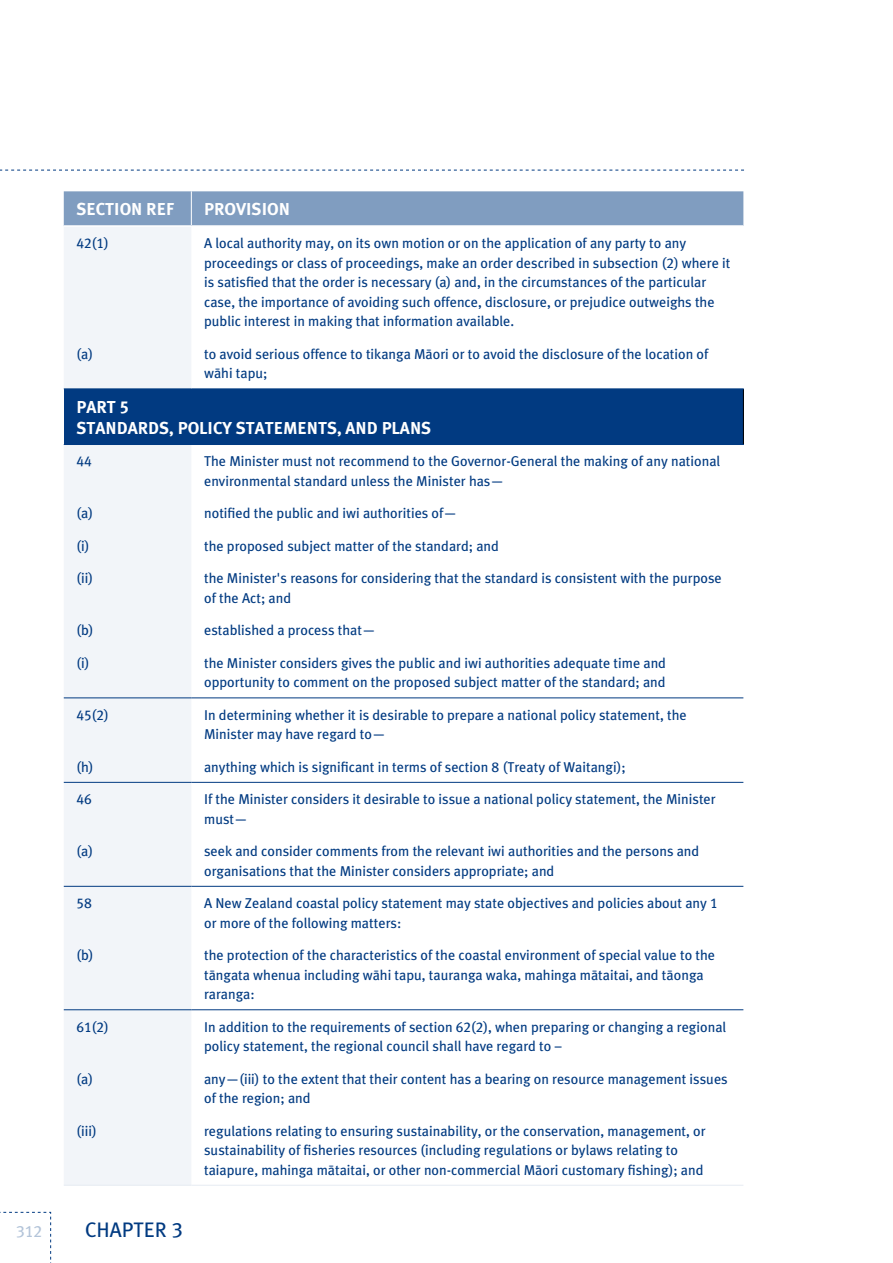
<style>
.page{position:relative;width:893px;height:1263px;background:#fff}
.page>*{position:absolute;margin:0;border:0;box-sizing:border-box;transform-origin:0 0}
.t1{font:21px "Meta Plus Book Maori";color:#013a81}
.t2{font:17.25px/21px "Meta Plus Bold Maori";color:#fff}
.t3{font:16.5px "Meta Plus Book Maori";color:#b3c4d9}
.t4{font:14.25px/19.5px "Meta Plus Book Maori";color:#013a81}
</style>
<div class="page">
<svg style="left:0;top:170px;width:744px;height:1px"></svg>
<svg style="left:0;top:1211px;width:51px;height:52px"></svg>
<div style="left:64px;top:191px;width:679px;height:34px;background:#809dc0"></div>
<div style="left:64px;top:227px;width:127px;height:958px;background:#f2f5f9"></div>
<div style="left:64px;top:389px;width:679px;height:55px;background:#013a81"></div>
<hr style="left:743px;top:389px;width:1px;height:55px;background:#000">
<hr style="left:191px;top:191px;width:1px;height:34px;background:#fff">
<hr style="left:64px;top:388px;width:127px;height:1px;background:#013a81">
<hr style="left:191px;top:388px;width:553px;height:1px;background:#013a81">
<hr style="left:64px;top:444px;width:127px;height:1px;background:#013a81">
<hr style="left:191px;top:444px;width:553px;height:1px;background:#013a81">
<hr style="left:64px;top:697px;width:127px;height:1px;background:#013a81">
<hr style="left:191px;top:697px;width:552px;height:1px;background:#013a81">
<hr style="left:64px;top:782px;width:127px;height:1px;background:#013a81">
<hr style="left:191px;top:782px;width:552px;height:1px;background:#013a81">
<hr style="left:64px;top:886px;width:127px;height:1px;background:#013a81">
<hr style="left:191px;top:886px;width:552px;height:1px;background:#013a81">
<hr style="left:64px;top:1009px;width:127px;height:1px;background:#013a81">
<hr style="left:191px;top:1009px;width:552px;height:1px;background:#013a81">
<hr style="left:64px;top:1185px;width:127px;height:1px;background:#e6ebf2">
<hr style="left:191px;top:1185px;width:552px;height:1px;background:#e6ebf2">
<p class="t2" style="left:77px;top:199px;width:99px">SECTION REF</p>
<p class="t2" style="left:204px;top:199px;width:87px">PROVISION</p>
<p class="t4" style="left:77px;top:233px;width:34px">42(1)</p>
<p class="t4" style="left:204px;top:233px;width:528px">A local authority may, on its own motion or on the application of any party to any proceedings or class of proceedings, make an order described in subsection (2) where it is satisfied that the order is necessary (a) and, in the circumstances of the particular case, the importance of avoiding such offence, disclosure, or prejudice outweighs the public interest in making that information available.</p>
<p class="t4" style="left:77px;top:344px;width:18px">(a)</p>
<p class="t4" style="left:204px;top:344px;width:506px">to avoid serious offence to tikanga Mäori or to avoid the disclosure of the location of wähi tapu;</p>
<p class="t2" style="left:77px;top:396px;width:356px">PART 5<br>STANDARDS, POLICY STATEMENTS, AND PLANS</p>
<p class="t4" style="left:77px;top:451px;width:17px">44</p>
<p class="t4" style="left:204px;top:451px;width:518px">The Minister must not recommend to the Governor-General the making of any national environmental standard unless the Minister has—</p>
<p class="t4" style="left:77px;top:503px;width:18px">(a)</p>
<p class="t4" style="left:204px;top:503px;width:255px">notified the public and iwi authorities of—</p>
<p class="t4" style="left:77px;top:536px;width:14px">(i)</p>
<p class="t4" style="left:204px;top:536px;width:296px">the proposed subject matter of the standard; and</p>
<p class="t4" style="left:77px;top:568px;width:18px">(ii)</p>
<p class="t4" style="left:204px;top:568px;width:519px">the Minister's reasons for considering that the standard is consistent with the purpose of the Act; and</p>
<p class="t4" style="left:77px;top:620px;width:19px">(b)</p>
<p class="t4" style="left:204px;top:620px;width:173px">established a process that—</p>
<p class="t4" style="left:77px;top:653px;width:14px">(i)</p>
<p class="t4" style="left:204px;top:653px;width:463px">the Minister considers gives the public and iwi authorities adequate time and opportunity to comment on the proposed subject matter of the standard; and</p>
<p class="t4" style="left:77px;top:705px;width:34px">45(2)</p>
<p class="t4" style="left:204px;top:705px;width:484px">In determining whether it is desirable to prepare a national policy statement, the<br>Minister may have regard to—</p>
<p class="t4" style="left:77px;top:757px;width:19px">(h)</p>
<p class="t4" style="left:204px;top:757px;width:423px">anything which is significant in terms of section 8 (Treaty of Waitangi);</p>
<p class="t4" style="left:77px;top:789px;width:17px">46</p>
<p class="t4" style="left:204px;top:789px;width:513px">If the Minister considers it desirable to issue a national policy statement, the Minister must—</p>
<p class="t4" style="left:77px;top:841px;width:18px">(a)</p>
<p class="t4" style="left:204px;top:841px;width:497px">seek and consider comments from the relevant iwi authorities and the persons and organisations that the Minister considers appropriate; and</p>
<p class="t4" style="left:77px;top:893px;width:17px">58</p>
<p class="t4" style="left:204px;top:893px;width:515px">A New Zealand coastal policy statement may state objectives and policies about any 1 or more of the following matters:</p>
<p class="t4" style="left:77px;top:945px;width:19px">(b)</p>
<p class="t4" style="left:204px;top:945px;width:513px">the protection of the characteristics of the coastal environment of special value to the tängata whenua including wähi tapu, tauranga waka, mahinga mätaitai, and täonga raranga:</p>
<p class="t4" style="left:77px;top:1017px;width:34px">61(2)</p>
<p class="t4" style="left:204px;top:1017px;width:524px">In addition to the requirements of section 62(2), when preparing or changing a regional policy statement, the regional council shall have regard to –</p>
<p class="t4" style="left:77px;top:1069px;width:18px">(a)</p>
<p class="t4" style="left:204px;top:1069px;width:525px">any—(iii) to the extent that their content has a bearing on resource management issues of the region; and</p>
<p class="t4" style="left:77px;top:1121px;width:22px">(iii)</p>
<p class="t4" style="left:204px;top:1121px;width:503px">regulations relating to ensuring sustainability, or the conservation, management, or sustainability of fisheries resources (including regulations or bylaws relating to taiapure, mahinga mätaitai, or other non-commercial Mäori customary fishing); and</p>
<p class="t3" style="left:16px;top:1221px;width:28px">312</p>
<h1 class="t1" style="left:85px;top:1217px;width:24px">Chapter</h1>
<h1 class="t1" style="left:172px;top:1217px;width:13px">3</h1>
</div>
